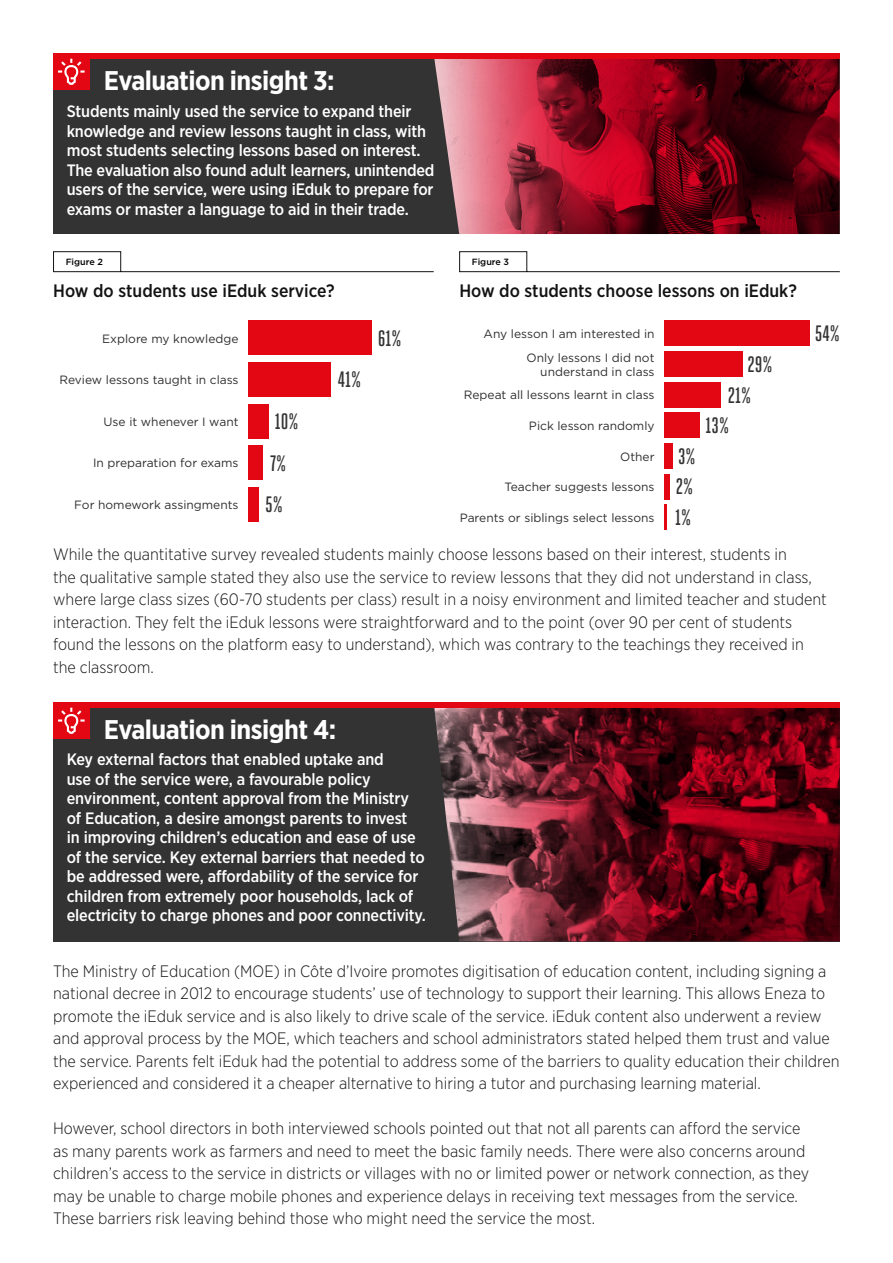
<style>
.page{position:relative;width:893px;height:1263px;background:#fff}
.page>*{position:absolute;margin:0;border:0;box-sizing:border-box;transform-origin:0 0}
.Section_head_-_white{font:700 27px "Gotham Narrow";letter-spacing:-.02em;color:#fff}
.t1{font:500 22.2px "Heroic Condensed";color:#333334}
.t2{font:500 18px "Gotham Narrow";color:#131313}
.Body_copy{font:300 16.5px/22.5px "Gotham Narrow";color:#131313}
.Insight_intro___Whit{font:500 16.5px/19.5px "Gotham Narrow";letter-spacing:-.01em;color:#fff}
.t3{font:12px/13.5px "Gotham";color:#302f30;text-align:right}
.t4{font:500 9px "Gotham";color:#000}
.s1{font-family:"Heroic Condensed";font-weight:500;font-size:22.2px;color:#333334}
</style>
<div class="page">
<div style="left:53px;top:54px;width:757px;height:180px;background:#333334"></div>
<div style="left:53px;top:702px;width:787px;height:239px;background:#333334"></div>
<svg style="left:459px;top:251px;width:381px;height:21px"></svg>
<div style="left:249px;top:321px;width:123px;height:34px;background:#e30613"></div>
<div style="left:249px;top:362px;width:82px;height:34px;background:#e30613"></div>
<div style="left:249px;top:404px;width:20px;height:34px;background:#e30613"></div>
<div style="left:249px;top:446px;width:14px;height:34px;background:#e30613"></div>
<div style="left:249px;top:487px;width:10px;height:34px;background:#e30613"></div>
<div style="left:664px;top:320px;width:146px;height:26px;background:#e30613"></div>
<div style="left:664px;top:351px;width:78px;height:26px;background:#e30613"></div>
<div style="left:664px;top:382px;width:57px;height:25px;background:#e30613"></div>
<div style="left:664px;top:412px;width:35px;height:26px;background:#e30613"></div>
<div style="left:664px;top:443px;width:8px;height:26px;background:#e30613"></div>
<div style="left:664px;top:474px;width:5px;height:25px;background:#e30613"></div>
<hr style="left:664px;top:504px;width:3px;height:26px;background:#e30613">
<svg style="left:53px;top:251px;width:381px;height:21px"></svg>
<img style="left:434px;top:58px;width:406px;height:176px">
<img style="left:434px;top:707px;width:406px;height:234px">
<div style="left:56px;top:53px;width:784px;height:5px;background:#e30613"></div>
<div style="left:53px;top:702px;width:787px;height:5px;background:#e30613"></div>
<div style="left:53px;top:53px;width:37px;height:37px;background:#e30613"></div>
<svg style="left:58px;top:59px;width:27px;height:26px"></svg>
<div style="left:53px;top:702px;width:37px;height:37px;background:#e30613"></div>
<svg style="left:58px;top:708px;width:27px;height:26px"></svg>
<h2 class="Section_head_-_white" style="left:104px;top:63px;width:232px">Evaluation insight 3:</h2>
<p class="Insight_intro___Whit" style="left:67px;top:101px;width:369px">Students mainly used the service to expand their knowledge and review lessons taught in class, with most students selecting lessons based on interest.<br>The evaluation also found adult learners, unintended users of the service, were using iEduk to prepare for exams or master a language to aid in their trade.</p>
<p class="t4" style="left:66px;top:256px;width:39px">Figure 2</p>
<p class="t2" style="left:53px;top:279px;width:283px">How do students use iEduk service?</p>
<p class="t4" style="left:472px;top:256px;width:39px">Figure 3</p>
<p class="t2" style="left:459px;top:279px;width:339px">How do students choose lessons on iEduk?</p>
<p class="t3" style="left:483px;top:327px;width:173px">Any lesson I am interested in</p>
<p class="t1" style="left:815px;top:321px;width:27px">54%</p>
<p class="t3" style="left:526px;top:351px;width:130px">Only lessons I did not understand in class</p>
<p class="t1" style="left:747px;top:352px;width:27px">29%</p>
<p class="t3" style="left:464px;top:388px;width:192px">Repeat all lessons learnt in class</p>
<p class="t1" style="left:728px;top:383px;width:25px">21%</p>
<p class="t3" style="left:529px;top:419px;width:127px">Pick lesson randomly</p>
<p class="t1" style="left:705px;top:413px;width:25px">13%</p>
<p class="t3" style="left:620px;top:449px;width:77px">Other <span class="s1">3%</span></p>
<p class="t3" style="left:505px;top:480px;width:190px">Teacher suggests lessons <span class="s1">2%</span></p>
<p class="t3" style="left:460px;top:511px;width:233px">Parents or siblings select lessons <span class="s1">1%</span></p>
<p class="Body_copy" style="left:53px;top:543px;width:775px">While the quantitative survey revealed students mainly choose lessons based on their interest, students in<br>the qualitative sample stated they also use the service to review lessons that they did not understand in class, where large class sizes (60-70 students per class) result in a noisy environment and limited teacher and student interaction. They felt the iEduk lessons were straightforward and to the point (over 90 per cent of students found the lessons on the platform easy to understand), which was contrary to the teachings they received in the classroom.</p>
<p class="t3" style="left:102px;top:331px;width:138px">Explore my knowledge</p>
<p class="t1" style="left:378px;top:326px;width:25px">61%</p>
<p class="t3" style="left:60px;top:373px;width:181px">Review lessons taught in class</p>
<p class="t1" style="left:338px;top:367px;width:25px">41%</p>
<p class="t3" style="left:104px;top:414px;width:137px">Use it whenever I want</p>
<p class="t1" style="left:275px;top:409px;width:25px">10%</p>
<p class="t3" style="left:93px;top:456px;width:147px">In preparation for exams</p>
<p class="t1" style="left:270px;top:451px;width:18px">7%</p>
<p class="t3" style="left:74px;top:498px;width:210px">For homework assingments <span class="s1">5%</span></p>
<h2 class="Section_head_-_white" style="left:104px;top:712px;width:234px">Evaluation insight 4:</h2>
<p class="Insight_intro___Whit" style="left:67px;top:749px;width:361px">Key external factors that enabled uptake and<br>use of the service were, a favourable policy environment, content approval from the Ministry of Education, a desire amongst parents to invest<br>in improving children’s education and ease of use of the service. Key external barriers that needed to be addressed were, affordability of the service for children from extremely poor households, lack of electricity to charge phones and poor connectivity.</p>
<p class="Body_copy" style="left:53px;top:959px;width:788px">The Ministry of Education (MOE) in Côte d’Ivoire promotes digitisation of education content, including signing a national decree in 2012 to encourage students’ use of technology to support their learning. This allows Eneza to promote the iEduk service and is also likely to drive scale of the service. iEduk content also underwent a review and approval process by the MOE, which teachers and school administrators stated helped them trust and value the service. Parents felt iEduk had the potential to address some of the barriers to quality education their children experienced and considered it a cheaper alternative to hiring a tutor and purchasing learning material.</p>
<p class="Body_copy" style="left:53px;top:1117px;width:757px">However, school directors in both interviewed schools pointed out that not all parents can afford the service as many parents work as farmers and need to meet the basic family needs. There were also concerns around children’s access to the service in districts or villages with no or limited power or network connection, as they may be unable to charge mobile phones and experience delays in receiving text messages from the service.<br>These barriers risk leaving behind those who might need the service the most.</p>
</div>
